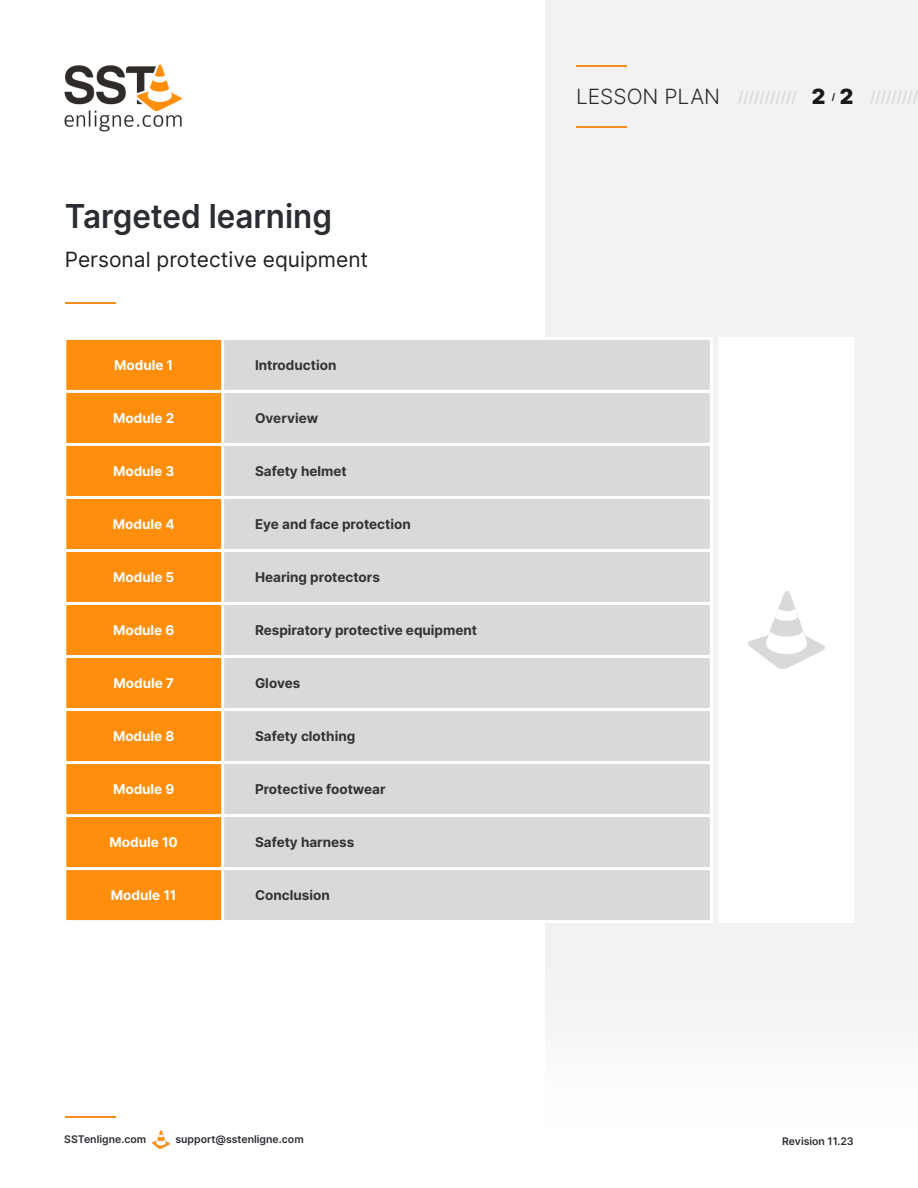
<style>
.page{position:relative;width:918px;height:1188px;background:#fff}
.page>*{position:absolute;margin:0;border:0;box-sizing:border-box;transform-origin:0 0}
.t1{font:600 33px "Inter";color:#2a2d32;scale:.95 1}
.t2{font:21px "Inter";color:#231f20}
.t3{font:300 15px "Inter";color:#ccc}
.t4{font:700 13.5px "Inter";color:#333}
.t5{font:700 13.5px "Inter";color:#fff}
.t6{font:600 10.5px "Inter";color:#2a2d32}
.t7{font:700 9px "Inter";color:#1a1a1a}
.s1{font-size:21px;color:#2a2d32}
.s2{font-weight:900;font-size:21px;color:#1a1a1a}
</style>
<div class="page">
<div style="left:545px;top:0;width:373px;height:1016px;background:#f2f2f2"></div>
<img style="left:64px;top:64px;width:118px;height:68px">
<hr style="left:65px;top:1116px;width:50px;height:1px;background:#f78d1e">
<img style="left:152px;top:1131px;width:18px;height:17px">
<hr style="left:576px;top:65px;width:50px;height:1px;background:#f78d1e">
<hr style="left:576px;top:126px;width:50px;height:1px;background:#f78d1e">
<div style="left:718px;top:337px;width:136px;height:586px;background:#fff"></div>
<hr style="left:65px;top:302px;width:50px;height:2px;background:#f78d1e">
<div style="left:65px;top:338px;width:158px;height:584px;background:#ff8e0c"></div>
<div style="left:224px;top:340px;width:486px;height:209px;background:#d9d9d9"></div>
<div style="left:223px;top:391px;width:488px;height:53px;background:#dbd9d9"></div>
<div style="left:223px;top:550px;width:488px;height:372px;background:#dbd9d8"></div>
<hr style="left:63px;top:338px;width:3px;height:584px;background:#fff">
<hr style="left:221px;top:338px;width:3px;height:584px;background:#fff">
<hr style="left:710px;top:338px;width:3px;height:584px;background:#fff">
<hr style="left:65px;top:337px;width:646px;height:3px;background:#fff">
<hr style="left:65px;top:390px;width:646px;height:3px;background:#fff">
<hr style="left:65px;top:443px;width:646px;height:3px;background:#fff">
<hr style="left:65px;top:496px;width:646px;height:3px;background:#fff">
<hr style="left:65px;top:549px;width:646px;height:3px;background:#fff">
<hr style="left:65px;top:602px;width:646px;height:3px;background:#fff">
<hr style="left:65px;top:655px;width:646px;height:3px;background:#fff">
<hr style="left:65px;top:708px;width:646px;height:3px;background:#fff">
<hr style="left:65px;top:761px;width:646px;height:3px;background:#fff">
<hr style="left:65px;top:814px;width:646px;height:3px;background:#fff">
<hr style="left:65px;top:867px;width:646px;height:3px;background:#fff">
<hr style="left:65px;top:920px;width:646px;height:3px;background:#fff">
<img style="left:748px;top:591px;width:76px;height:78px">
<h1 class="t1" style="left:65px;top:196px;width:283px">Targeted learning</h1>
<h2 class="t2" style="left:65px;top:247px;width:305px">Personal protective equipment</h2>
<p class="t5" style="left:114px;top:357px;width:61px">Module 1</p>
<p class="t4" style="left:255px;top:357px;width:83px">Introduction</p>
<p class="t5" style="left:113px;top:410px;width:62px">Module 2</p>
<p class="t4" style="left:255px;top:410px;width:65px">Overview</p>
<p class="t5" style="left:113px;top:463px;width:63px">Module 3</p>
<p class="t4" style="left:255px;top:463px;width:93px">Safety helmet</p>
<p class="t5" style="left:113px;top:516px;width:63px">Module 4</p>
<p class="t4" style="left:255px;top:516px;width:157px">Eye and face protection</p>
<p class="t5" style="left:113px;top:569px;width:63px">Module 5</p>
<p class="t4" style="left:255px;top:569px;width:126px">Hearing protectors</p>
<p class="t5" style="left:113px;top:622px;width:63px">Module 6</p>
<p class="t4" style="left:255px;top:622px;width:224px">Respiratory protective equipment</p>
<p class="t5" style="left:113px;top:675px;width:62px">Module 7</p>
<p class="t4" style="left:255px;top:675px;width:47px">Gloves</p>
<p class="t5" style="left:113px;top:728px;width:63px">Module 8</p>
<p class="t4" style="left:255px;top:728px;width:102px">Safety clothing</p>
<p class="t5" style="left:113px;top:781px;width:63px">Module 9</p>
<p class="t4" style="left:255px;top:781px;width:132px">Protective footwear</p>
<p class="t5" style="left:110px;top:834px;width:70px">Module 10</p>
<p class="t4" style="left:255px;top:834px;width:101px">Safety harness</p>
<p class="t5" style="left:111px;top:887px;width:67px">Module 11</p>
<p class="t4" style="left:255px;top:887px;width:76px">Conclusion</p>
<p class="t3" style="left:576px;top:88px;width:251px"><span class="s1">LESSON PLAN</span> /////////// <span class="s2">2</span></p>
<p class="t7" style="left:832px;top:91px;width:5px">/</p>
<p class="t3" style="left:840px;top:88px;width:80px"><span class="s2">2</span> /////////</p>
<p class="t6" style="left:64px;top:1132px;width:83px">SSTenligne.com</p>
<p class="t6" style="left:175px;top:1132px;width:130px">support@sstenligne.com</p>
<p class="t6" style="left:782px;top:1135px;width:73px">Revision 11.23</p>
</div>
